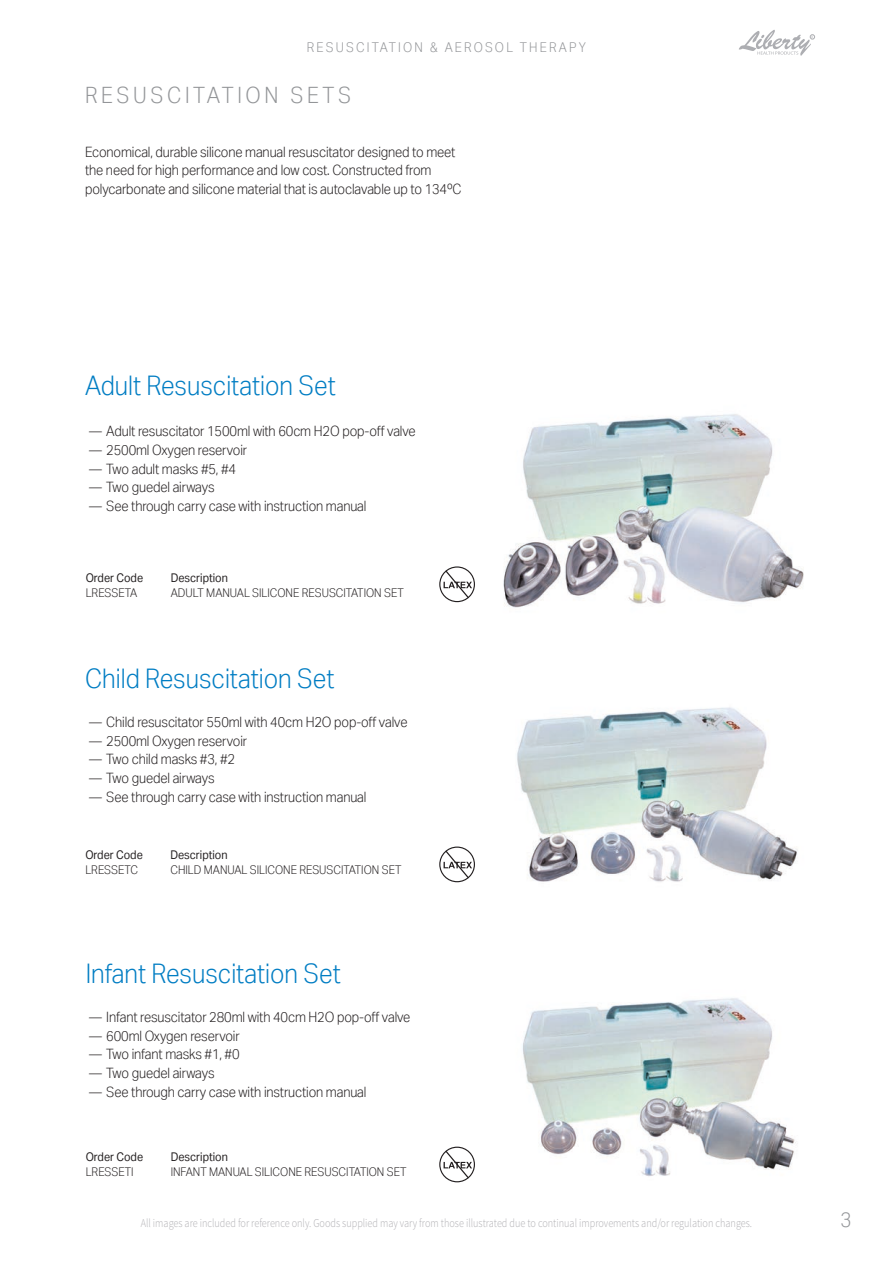
<style>
.page{position:relative;width:893px;height:1263px;background:#fff}
.page>*{position:absolute;margin:0;border:0;box-sizing:border-box;transform-origin:0 0}
.t1{font:300 27px "Aktiv Grotesk";color:#007dc3;scale:.9 1}
.t2{font:300 22.5px "Aktiv Grotesk";letter-spacing:.18em;color:#939598;scale:.9 1}
.t3{font:300 21px "Aktiv Grotesk";color:#939598;scale:.9 1}
.t4{font:300 14.25px/18.8px "Aktiv Grotesk";letter-spacing:-.01em;color:#231f20;scale:.9 1}
.t5{font:300 13.5px "Aktiv Grotesk";letter-spacing:.18em;color:#939598;scale:.9 1}
.t6{font:300 12px "Aktiv Grotesk";color:#231f20;scale:.9 1}
.t7{font:300 12px "Source Sans Pro";color:#b0afb3;scale:.85 1}
.t8{font:12px "Aktiv Grotesk";color:#231f20;scale:.9 1}
</style>
<div class="page">
<svg style="left:739px;top:30px;width:76px;height:26px"></svg>
<img style="left:503px;top:414px;width:301px;height:194px">
<img style="left:517px;top:707px;width:281px;height:175px">
<img style="left:522px;top:998px;width:274px;height:178px">
<svg style="left:439px;top:566px;width:36px;height:36px"></svg>
<svg style="left:439px;top:846px;width:36px;height:36px"></svg>
<svg style="left:439px;top:1146px;width:36px;height:36px"></svg>
<p class="t5" style="left:307px;top:40px;width:311px">RESUSCITATION &amp; AEROSOL THERAPY</p>
<h2 class="t2" style="left:85px;top:82px;width:297px">RESUSCITATION SETS</h2>
<p class="t4" style="left:85px;top:142px;width:420px">Economical, durable silicone manual resuscitator designed to meet the need for high performance and low cost. Constructed from polycarbonate and silicone material that is autoclavable up to 134ºC</p>
<h1 class="t1" style="left:85px;top:370px;width:280px">Adult Resuscitation Set</h1>
<p class="t4" style="left:89px;top:422px;width:364px">― Adult resuscitator 1500ml with 60cm H2O pop-off valve ― 2500ml Oxygen reservoir<br>― Two adult masks #5, #4<br>― Two guedel airways<br>― See through carry case with instruction manual</p>
<p class="t8" style="left:86px;top:571px;width:65px">Order Code</p>
<p class="t8" style="left:171px;top:571px;width:65px">Description</p>
<p class="t6" style="left:86px;top:586px;width:59px">LRESSETA</p>
<p class="t6" style="left:171px;top:586px;width:260px">ADULT MANUAL SILICONE RESUSCITATION SET</p>
<h1 class="t1" style="left:85px;top:663px;width:279px">Child Resuscitation Set</h1>
<p class="t4" style="left:89px;top:712px;width:355px">― Child resuscitator 550ml with 40cm H2O pop-off valve ― 2500ml Oxygen reservoir<br>― Two child masks #3, #2<br>― Two guedel airways<br>― See through carry case with instruction manual</p>
<p class="t8" style="left:85px;top:847px;width:65px">Order Code</p>
<p class="t8" style="left:170px;top:847px;width:65px">Description</p>
<p class="t6" style="left:85px;top:863px;width:60px">LRESSETC</p>
<p class="t6" style="left:170px;top:863px;width:258px">CHILD MANUAL SILICONE RESUSCITATION SET</p>
<h1 class="t1" style="left:86px;top:958px;width:285px">Infant Resuscitation Set</h1>
<p class="t4" style="left:89px;top:1007px;width:358px">― Infant resuscitator 280ml with 40cm H2O pop-off valve ― 600ml Oxygen reservoir<br>― Two infant masks #1, #0<br>― Two guedel airways<br>― See through carry case with instruction manual</p>
<p class="t8" style="left:86px;top:1150px;width:65px">Order Code</p>
<p class="t8" style="left:171px;top:1150px;width:65px">Description</p>
<p class="t6" style="left:86px;top:1165px;width:55px">LRESSETI</p>
<p class="t6" style="left:171px;top:1165px;width:263px">INFANT MANUAL SILICONE RESUSCITATION SET</p>
<p class="t7" style="left:141px;top:1215px;width:721px">All images are included for reference only. Goods supplied may vary from those illustrated due to continual improvements and/or regulation changes.</p>
<h3 class="t3" style="left:841px;top:1207px;width:14px">3</h3>
</div>
